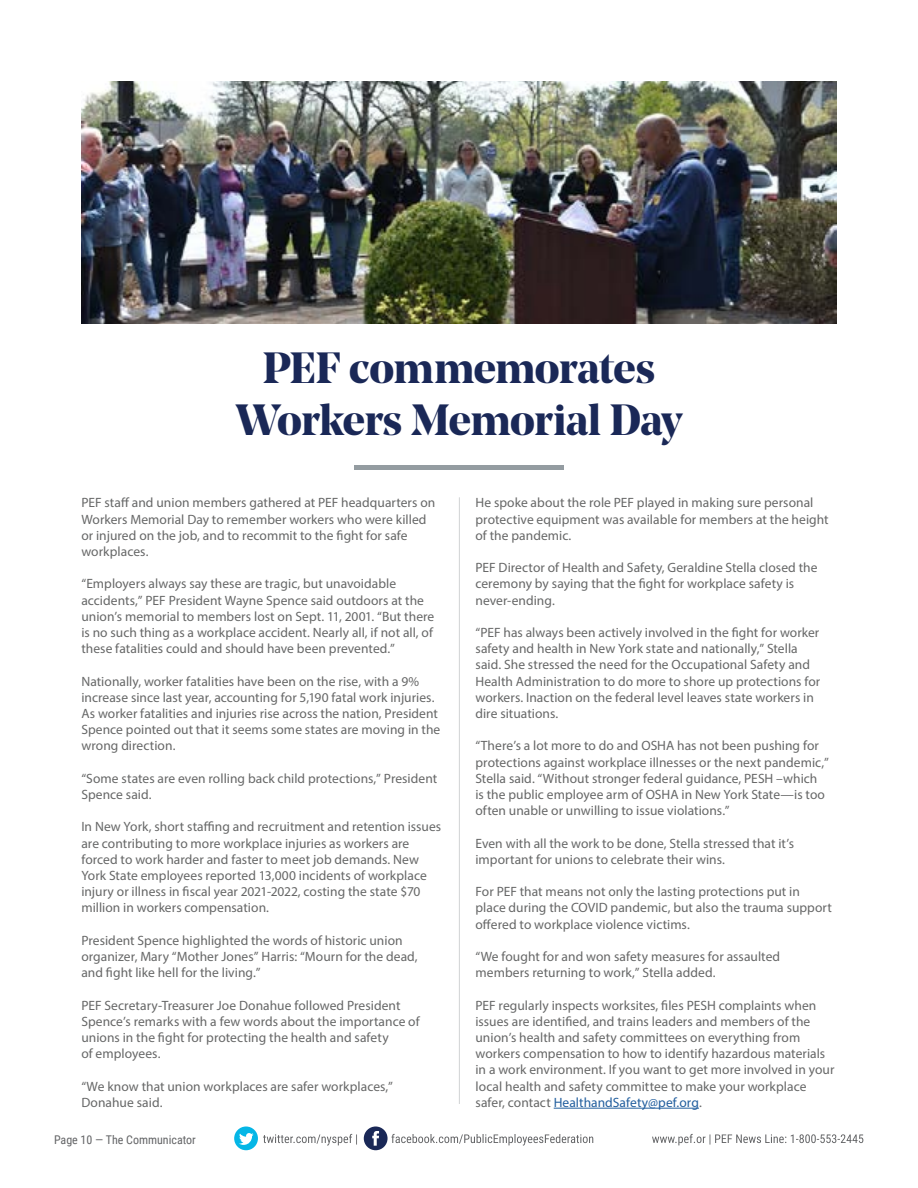
<style>
.page{position:relative;width:918px;height:1188px;background:#fff}
.page>*{position:absolute;margin:0;border:0;box-sizing:border-box;transform-origin:0 0}
.t1{font:700 43.5px/52.2px "Noe Display";letter-spacing:-.015em;color:#1a2857;text-align:center}
.t2{font:13.5px/16.2px "Myriad Pro";letter-spacing:.005em;color:#666767}
.t3{font:12px "Roboto Condensed";color:#636466}
.s1{color:#215e9e}
</style>
<div class="page">
<svg style="left:234px;top:1126px;width:629px;height:24px"></svg>
<hr style="left:355px;top:465px;width:209px;height:4px;background:#949ca1">
<hr style="left:554px;top:1108px;width:145px;height:1px;background:#215e9e">
<hr style="left:459px;top:497px;width:1px;height:607px;background:#d1d3d4">
<img style="left:81px;top:81px;width:756px;height:243px">
<h1 class="t1" style="left:236px;top:341px;width:448px">PEF commemorates<br>Workers Memorial Day</h1>
<p class="t2" style="left:81px;top:495px;width:356px">PEF staff and union members gathered at PEF headquarters on Workers Memorial Day to remember workers who were killed or injured on the job, and to recommit to the fight for safe workplaces.</p>
<p class="t2" style="left:81px;top:576px;width:355px">“Employers always say these are tragic, but unavoidable accidents,” PEF President Wayne Spence said outdoors at the union’s memorial to members lost on Sept. 11, 2001. “But there is no such thing as a workplace accident. Nearly all, if not all, of these fatalities could and should have been prevented.”</p>
<p class="t2" style="left:81px;top:673px;width:361px">Nationally, worker fatalities have been on the rise, with a 9% increase since last year, accounting for 5,190 fatal work injuries.<br>As worker fatalities and injuries rise across the nation, President Spence pointed out that it seems some states are moving in the wrong direction.</p>
<p class="t2" style="left:81px;top:770px;width:357px">“Some states are even rolling back child protections,” President<br>Spence said.</p>
<p class="t2" style="left:81px;top:819px;width:361px">In New York, short staffing and recruitment and retention issues are contributing to more workplace injuries as workers are forced to work harder and faster to meet job demands. New York State employees reported 13,000 incidents of workplace injury or illness in fiscal year 2021-2022, costing the state $70 million in workers compensation.</p>
<p class="t2" style="left:81px;top:932px;width:338px">President Spence highlighted the words of historic union organizer, Mary “Mother Jones” Harris: “Mourn for the dead, and fight like hell for the living.”</p>
<p class="t2" style="left:81px;top:997px;width:340px">PEF Secretary-Treasurer Joe Donahue followed President Spence’s remarks with a few words about the importance of unions in the fight for protecting the health and safety<br>of employees.</p>
<p class="t2" style="left:81px;top:1078px;width:313px">“We know that union workplaces are safer workplaces,”<br>Donahue said.</p>
<p class="t3" style="left:54px;top:1132px;width:143px">Page 10 — The Communicator</p>
<p class="t2" style="left:475px;top:495px;width:355px">He spoke about the role PEF played in making sure personal protective equipment was available for members at the height of the pandemic.</p>
<p class="t2" style="left:475px;top:559px;width:344px">PEF Director of Health and Safety, Geraldine Stella closed the ceremony by saying that the fight for workplace safety is never-ending.</p>
<p class="t2" style="left:475px;top:624px;width:346px">“PEF has always been actively involved in the fight for worker safety and health in New York state and nationally,” Stella said. She stressed the need for the Occupational Safety and Health Administration to do more to shore up protections for workers. Inaction on the federal level leaves state workers in dire situations.</p>
<p class="t2" style="left:475px;top:738px;width:355px">“There’s a lot more to do and OSHA has not been pushing for protections against workplace illnesses or the next pandemic,” Stella said. “Without stronger federal guidance, PESH –which is the public employee arm of OSHA in New York State—is too often unable or unwilling to issue violations.”</p>
<p class="t2" style="left:475px;top:835px;width:320px">Even with all the work to be done, Stella stressed that it’s important for unions to celebrate their wins.</p>
<p class="t2" style="left:475px;top:883px;width:358px">For PEF that means not only the lasting protections put in place during the COVID pandemic, but also the trauma support offered to workplace violence victims.</p>
<p class="t2" style="left:475px;top:948px;width:306px">“We fought for and won safety measures for assaulted members returning to work,” Stella added.</p>
<p class="t2" style="left:475px;top:997px;width:361px">PEF regularly inspects worksites, files PESH complaints when issues are identified, and trains leaders and members of the union’s health and safety committees on everything from workers compensation to how to identify hazardous materials in a work environment. If you want to get more involved in your local health and safety committee to make your workplace safer, contact <span class="s1">HealthandSafety@pef.org</span>.</p>
</div>
